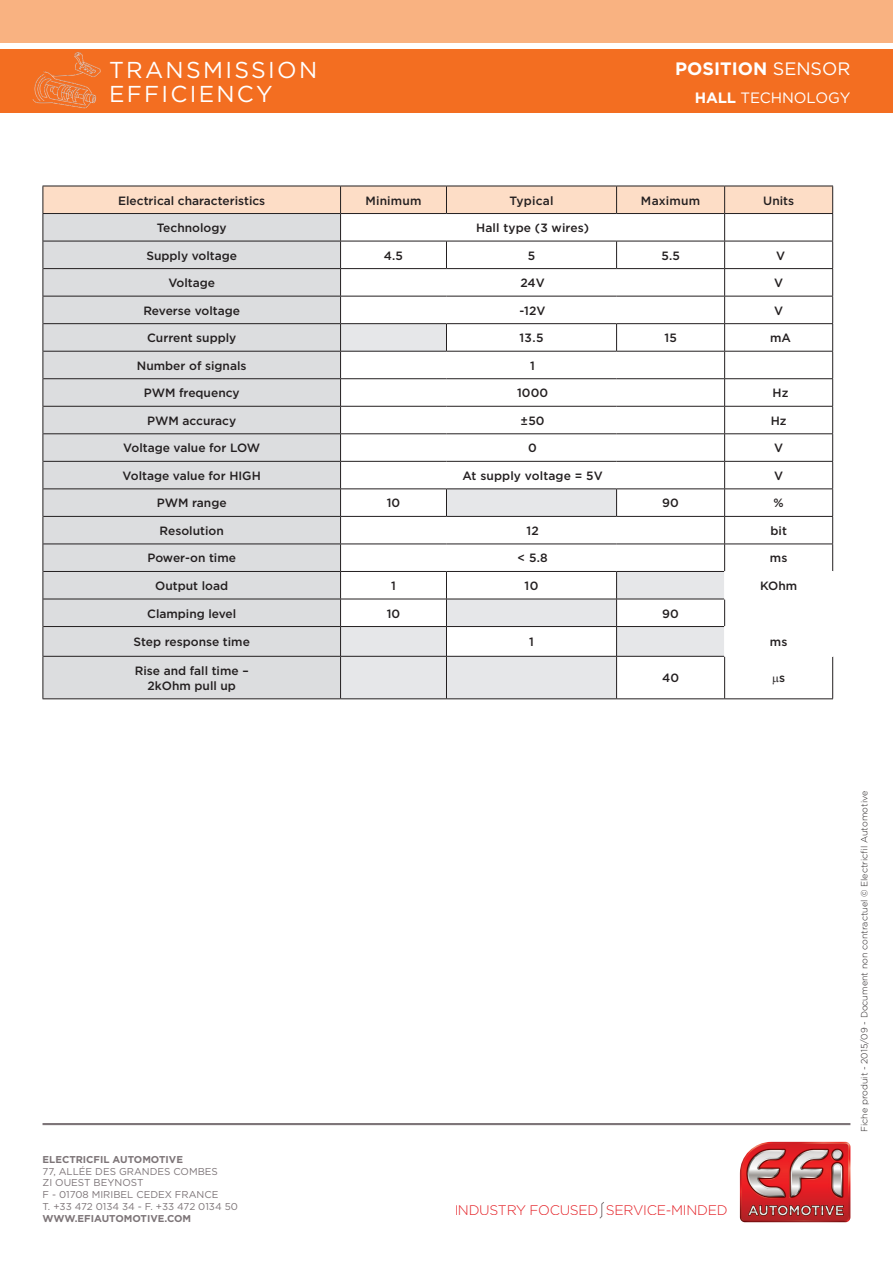
<style>
.page{position:relative;width:893px;height:1263px;background:#fff}
.page>*{position:absolute;margin:0;border:0;box-sizing:border-box;transform-origin:0 0}
.t1{font:22.95px/24.6px "Gotham";letter-spacing:.1em;color:#fff}
.t2{font:700 18px "Gotham";color:#fff}
.t3{font:15px "Gotham";letter-spacing:-.01em;color:#fff}
.t4{font:300 13.95px "Gotham";letter-spacing:-.02em;color:#e41f25}
.t5{font:500 12px/15px "Gotham";color:#231f20;text-align:center}
.t6{font:500 12px "Gotham";letter-spacing:.02em;color:#231f20}
.t7{font:9.9px/12px "Gotham";color:#7d7578}
.t8{font:700 9.9px "Gotham";color:#7d7578}
.t9{font:300 9px "Gotham";color:#231f20}
.s1{font-weight:400}
.s2{font-weight:700}
</style>
<div class="page">
<img style="left:740px;top:1142px;width:110px;height:80px">
<svg style="left:599px;top:1202px;width:5px;height:17px"></svg>
<hr style="left:43px;top:1123px;width:807px;height:2px;background:#7d7578">
<div style="left:0;top:0;width:893px;height:43px;background:#f9b281"></div>
<div style="left:0;top:49px;width:893px;height:64px;background:#f36e21"></div>
<img style="left:32px;top:52px;width:69px;height:57px">
<div style="left:44px;top:657px;width:296px;height:41px;background:#dcdddf"></div>
<div style="left:341px;top:657px;width:277px;height:41px;background:#e6e7e9"></div>
<hr style="left:43px;top:656px;width:298px;height:1px;background:#231f20">
<hr style="left:341px;top:656px;width:105px;height:1px;background:#231f20">
<hr style="left:340px;top:657px;width:1px;height:41px;background:#231f20">
<hr style="left:446px;top:656px;width:171px;height:1px;background:#231f20">
<hr style="left:446px;top:657px;width:1px;height:41px;background:#231f20">
<hr style="left:617px;top:656px;width:107px;height:1px;background:#231f20">
<hr style="left:616px;top:657px;width:1px;height:41px;background:#231f20">
<hr style="left:724px;top:657px;width:1px;height:41px;background:#231f20">
<hr style="left:832px;top:657px;width:1px;height:41px;background:#231f20">
<hr style="left:43px;top:698px;width:298px;height:1px;background:#231f20">
<hr style="left:341px;top:698px;width:105px;height:1px;background:#231f20">
<hr style="left:446px;top:698px;width:171px;height:1px;background:#231f20">
<hr style="left:617px;top:698px;width:108px;height:1px;background:#231f20">
<hr style="left:725px;top:698px;width:108px;height:1px;background:#231f20">
<hr style="left:43px;top:656px;width:1px;height:42px;background:#231f20">
<svg style="left:43px;top:186px;width:790px;height:470px"></svg>
<h1 class="t1" style="left:109px;top:57px;width:210px">TRANSMISSION<br>EFFICIENCY</h1>
<h2 class="t2" style="left:675px;top:56px;width:177px">POSITION <span class="s1">SENSOR</span></h2>
<p class="t3" style="left:695px;top:88px;width:157px"><span class="s2">HALL</span> TECHNOLOGY</p>
<p class="t5" style="left:118px;top:193px;width:149px">Electrical characteristics</p>
<p class="t6" style="left:365px;top:192px;width:58px">Minimum</p>
<p class="t5" style="left:510px;top:193px;width:45px">Typical</p>
<p class="t6" style="left:641px;top:192px;width:61px">Maximum</p>
<p class="t5" style="left:763px;top:193px;width:32px">Units</p>
<p class="t5" style="left:157px;top:220px;width:71px">Technology</p>
<p class="t5" style="left:476px;top:220px;width:114px">Hall type (3 wires)</p>
<p class="t5" style="left:146px;top:248px;width:92px">Supply voltage</p>
<p class="t5" style="left:384px;top:248px;width:21px">4.5</p>
<p class="t5" style="left:528px;top:248px;width:9px">5</p>
<p class="t5" style="left:661px;top:248px;width:20px">5.5</p>
<p class="t5" style="left:776px;top:248px;width:10px">V</p>
<p class="t5" style="left:168px;top:275px;width:48px">Voltage</p>
<p class="t5" style="left:520px;top:275px;width:26px">24V</p>
<p class="t5" style="left:774px;top:275px;width:10px">V</p>
<p class="t5" style="left:143px;top:303px;width:98px">Reverse voltage</p>
<p class="t5" style="left:520px;top:303px;width:28px">-12V</p>
<p class="t5" style="left:774px;top:303px;width:10px">V</p>
<p class="t5" style="left:147px;top:330px;width:91px">Current supply</p>
<p class="t5" style="left:519px;top:330px;width:26px">13.5</p>
<p class="t5" style="left:664px;top:330px;width:14px">15</p>
<p class="t5" style="left:770px;top:330px;width:22px">mA</p>
<p class="t5" style="left:137px;top:358px;width:111px">Number of signals</p>
<p class="t5" style="left:530px;top:358px;width:6px">1</p>
<p class="t5" style="left:144px;top:385px;width:97px">PWM frequency</p>
<p class="t5" style="left:517px;top:385px;width:33px">1000</p>
<p class="t5" style="left:772px;top:385px;width:17px">Hz</p>
<p class="t5" style="left:147px;top:413px;width:91px">PWM accuracy</p>
<p class="t5" style="left:521px;top:413px;width:25px">±50</p>
<p class="t5" style="left:771px;top:413px;width:17px">Hz</p>
<p class="t5" style="left:123px;top:440px;width:138px">Voltage value for LOW</p>
<p class="t5" style="left:528px;top:440px;width:10px">0</p>
<p class="t5" style="left:774px;top:440px;width:10px">V</p>
<p class="t5" style="left:123px;top:468px;width:140px">Voltage value for HIGH</p>
<p class="t5" style="left:462px;top:468px;width:142px">At supply voltage = 5V</p>
<p class="t5" style="left:774px;top:468px;width:10px">V</p>
<p class="t5" style="left:157px;top:495px;width:71px">PWM range</p>
<p class="t5" style="left:387px;top:495px;width:15px">10</p>
<p class="t5" style="left:662px;top:495px;width:18px">90</p>
<p class="t5" style="left:774px;top:495px;width:12px">%</p>
<p class="t5" style="left:160px;top:523px;width:66px">Resolution</p>
<p class="t5" style="left:526px;top:523px;width:14px">12</p>
<p class="t5" style="left:770px;top:523px;width:18px">bit</p>
<p class="t5" style="left:147px;top:551px;width:90px">Power-on time</p>
<p class="t5" style="left:518px;top:551px;width:31px">&lt; 5.8</p>
<p class="t5" style="left:770px;top:551px;width:19px">ms</p>
<p class="t5" style="left:155px;top:578px;width:74px">Output load</p>
<p class="t5" style="left:391px;top:578px;width:6px">1</p>
<p class="t5" style="left:525px;top:578px;width:15px">10</p>
<p class="t5" style="left:760px;top:578px;width:39px">KOhm</p>
<p class="t5" style="left:147px;top:606px;width:91px">Clamping level</p>
<p class="t5" style="left:387px;top:606px;width:15px">10</p>
<p class="t5" style="left:662px;top:606px;width:18px">90</p>
<p class="t5" style="left:134px;top:634px;width:118px">Step response time</p>
<p class="t5" style="left:529px;top:634px;width:6px">1</p>
<p class="t5" style="left:770px;top:634px;width:19px">ms</p>
<p class="t5" style="left:135px;top:663px;width:115px">Rise and fall time –<br>2kOhm pull up</p>
<p class="t5" style="left:662px;top:670px;width:18px">40</p>
<p class="t5" style="left:779px;top:670px;width:7px">s</p>
<p class="t8" style="left:43px;top:1152px;width:142px">ELECTRICFIL AUTOMOTIVE</p>
<p class="t7" style="left:43px;top:1165px;width:197px">77, ALLÉE DES GRANDES COMBES<br>ZI OUEST BEYNOST<br>F - 01708 MIRIBEL CEDEX FRANCE<br>T. +33 472 0134 34 - F. +33 472 0134 50</p>
<p class="t8" style="left:43px;top:1212px;width:150px">WWW.EFIAUTOMOTIVE.COM</p>
<p class="t4" style="left:454px;top:1201px;width:275px">INDUSTRY FOCUSED SERVICE-MINDED</p>
<p class="t9" style="left:859px;top:1132px;width:343px;rotate:-90deg">Fiche produit - 2015/09 - Document non contractuel © Electricfil Automotive</p>
</div>
